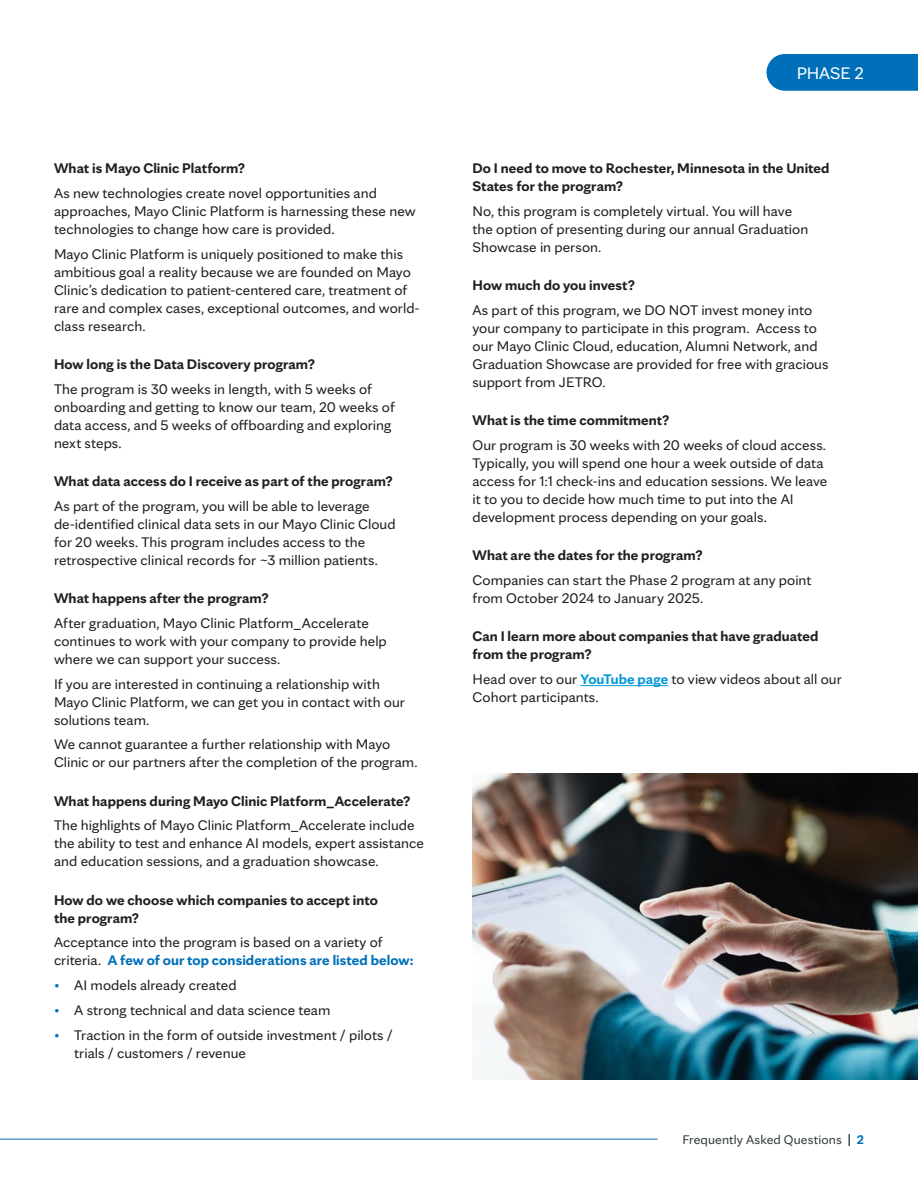
<style>
.page{position:relative;width:918px;height:1188px;background:#fff}
.page>*{position:absolute;margin:0;border:0;box-sizing:border-box;transform-origin:0 0}
.t1{font:18px "Mayo Clinic Sans";color:#fff}
.Answer{font:15px/18px "Mayo Clinic Sans";letter-spacing:.005em;color:#231f20}
.Question{font:700 15px/18px "Mayo Clinic Sans";letter-spacing:.005em;color:#231f20}
.Bulleted_list{font:15px/18px "Mayo Clinic Sans";letter-spacing:.005em;color:#231f20}
.t2{font:13.5px "Mayo Clinic Sans";letter-spacing:.01em;color:#353d3f}
.s1{font-weight:700;color:#006fba}
.s2{color:#006fba}
.s3{font-weight:700;color:#069ad9}
.s4{font-weight:700}
</style>
<div class="page">
<hr style="left:581px;top:685px;width:87px;height:1px;background:#069ad9">
<img style="left:472px;top:773px;width:446px;height:307px">
<div style="left:766px;top:54px;width:152px;height:37px;background:#006fba"></div>
<hr style="left:0;top:1139px;width:658px;height:1px;background:#006fba">
<p class="Question" style="left:54px;top:158px;width:193px">What is Mayo Clinic Platform?</p>
<p class="Answer" style="left:54px;top:183px;width:363px">As new technologies create novel opportunities and approaches, Mayo Clinic Platform is harnessing these new technologies to change how care is provided.</p>
<p class="Answer" style="left:54px;top:244px;width:367px">Mayo Clinic Platform is uniquely positioned to make this ambitious goal a reality because we are founded on Mayo Clinic’s dedication to patient-centered care, treatment of rare and complex cases, exceptional outcomes, and world&shy;class research.</p>
<p class="Question" style="left:54px;top:354px;width:263px">How long is the Data Discovery program?</p>
<p class="Answer" style="left:54px;top:379px;width:342px">The program is 30 weeks in length, with 5 weeks of onboarding and getting to know our team, 20 weeks of data access, and 5 weeks of offboarding and exploring next steps.</p>
<p class="Question" style="left:54px;top:471px;width:340px">What data access do I receive as part of the program?</p>
<p class="Answer" style="left:54px;top:496px;width:343px">As part of the program, you will be able to leverage de-identified clinical data sets in our Mayo Clinic Cloud for 20 weeks. This program includes access to the retrospective clinical records for ~3 million patients.</p>
<p class="Question" style="left:54px;top:588px;width:216px">What happens after the program?</p>
<p class="Answer" style="left:54px;top:613px;width:334px">After graduation, Mayo Clinic Platform_Accelerate continues to work with your company to provide help where we can support your success.</p>
<p class="Answer" style="left:54px;top:673px;width:352px">If you are interested in continuing a relationship with<br>Mayo Clinic Platform, we can get you in contact with our solutions team.</p>
<p class="Answer" style="left:54px;top:734px;width:365px">We cannot guarantee a further relationship with Mayo<br>Clinic or our partners after the completion of the program.</p>
<p class="Question" style="left:54px;top:790px;width:358px">What happens during Mayo Clinic Platform_Accelerate?</p>
<p class="Answer" style="left:54px;top:815px;width:372px">The highlights of Mayo Clinic Platform_Accelerate include the ability to test and enhance AI models, expert assistance and education sessions, and a graduation showcase.</p>
<p class="Question" style="left:54px;top:889px;width:325px">How do we choose which companies to accept into the program?</p>
<p class="Answer" style="left:54px;top:932px;width:361px">Acceptance into the program is based on a variety of criteria. <span class="s1">A few of our top considerations are listed below:</span></p>
<p class="Bulleted_list" style="left:54px;top:975px;width:184px"><span class="s2">•</span> AI models already created</p>
<p class="Bulleted_list" style="left:54px;top:1000px;width:278px"><span class="s2">•</span> A strong technical and data science team</p>
<p class="Bulleted_list" style="left:74px;top:1024px;width:320px;text-indent:-20px"><span class="s2">•</span> Traction in the form of outside investment / pilots / trials / customers / revenue</p>
<p class="t1" style="left:797px;top:59px;width:69px">PHASE 2</p>
<p class="Question" style="left:472px;top:158px;width:359px">Do I need to move to Rochester, Minnesota in the United<br>States for the program?</p>
<p class="Answer" style="left:472px;top:201px;width:337px">No, this program is completely virtual. You will have the option of presenting during our annual Graduation<br>Showcase in person.</p>
<p class="Question" style="left:472px;top:275px;width:164px">How much do you invest?</p>
<p class="Answer" style="left:472px;top:300px;width:357px">As part of this program, we DO NOT invest money into your company to participate in this program. Access to our Mayo Clinic Cloud, education, Alumni Network, and Graduation Showcase are provided for free with gracious support from JETRO.</p>
<p class="Question" style="left:472px;top:410px;width:199px">What is the time commitment?</p>
<p class="Answer" style="left:472px;top:435px;width:356px">Our program is 30 weeks with 20 weeks of cloud access.<br>Typically, you will spend one hour a week outside of data access for 1:1 check-ins and education sessions. We leave it to you to decide how much time to put into the AI development process depending on your goals.</p>
<p class="Question" style="left:472px;top:545px;width:232px">What are the dates for the program?</p>
<p class="Answer" style="left:472px;top:570px;width:341px">Companies can start the Phase 2 program at any point from October 2024 to January 2025.</p>
<p class="Question" style="left:472px;top:626px;width:347px">Can I learn more about companies that have graduated from the program?</p>
<p class="Answer" style="left:472px;top:669px;width:371px">Head over to our <span class="s3">YouTube page</span> to view videos about all our<br>Cohort participants.</p>
<p class="t2" style="left:682px;top:1129px;width:183px">Frequently Asked Questions <span class="s4">|</span> <span class="s1">2</span></p>
</div>
